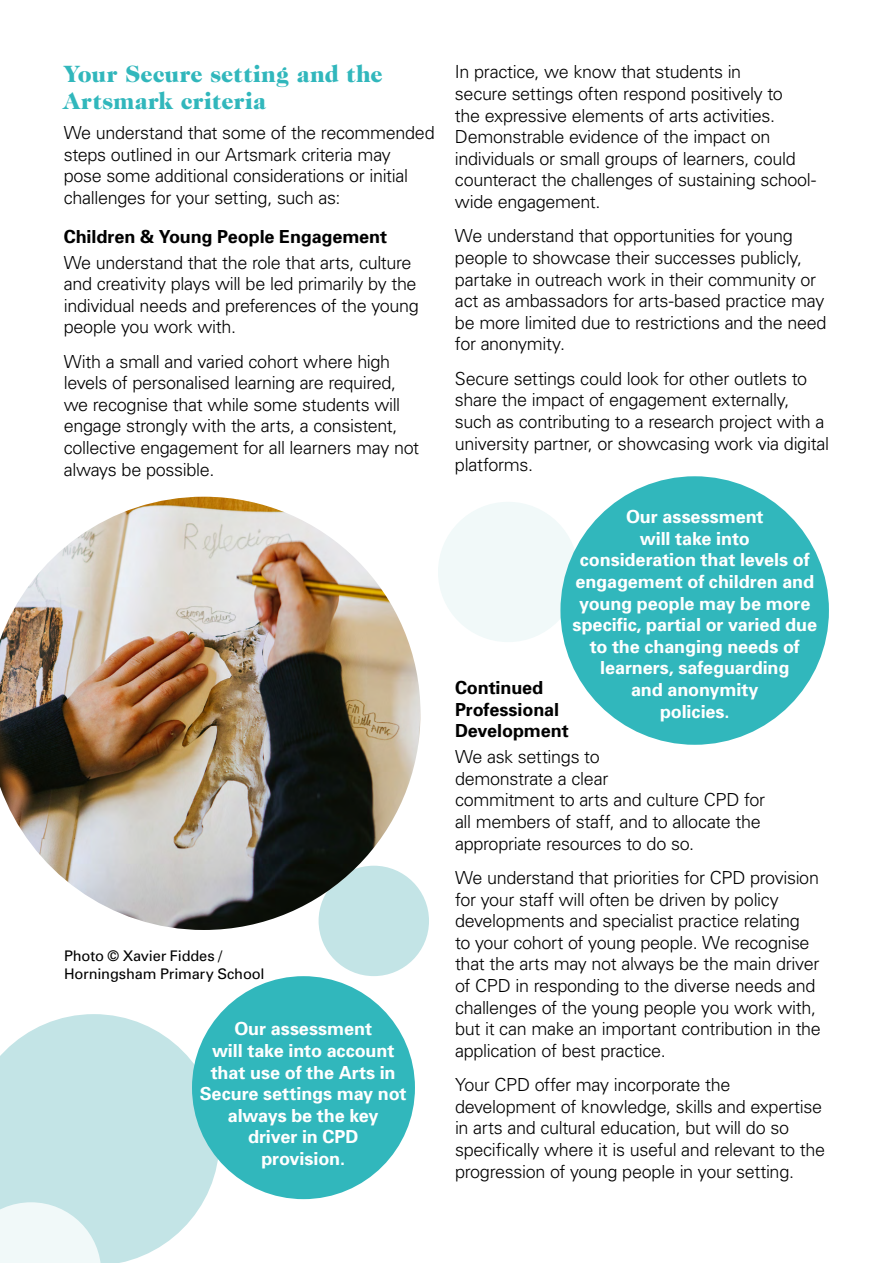
<style>
.page{position:relative;width:893px;height:1263px;background:#fff}
.page>*{position:absolute;margin:0;border:0;box-sizing:border-box;transform-origin:0 0}
.t1{font:900 24px/27px "Caslon 224 IT Cby BT";letter-spacing:-.005em;color:#31b7bc}
.t2{font:300 18px/21.6px "Univers";letter-spacing:-.02em;color:#000}
.t3{font:700 18px/21.6px "Univers";letter-spacing:-.005em;color:#fff;text-align:center}
.t4{font:700 18px/21.6px "Univers";letter-spacing:-.005em;color:#000}
.t5{font:14.7px/17.5px "Univers";letter-spacing:-.01em;color:#000}
</style>
<div class="page">
<svg style="left:0;top:1014px;width:220px;height:249px;background:#cbe7e9"></svg>
<div style="left:319px;top:866px;width:110px;height:110px;background:#c3e4e6;border-radius:50%"></div>
<img style="left:0;top:497px;width:420px;height:433px">
<div style="left:192px;top:976px;width:223px;height:223px;background:#31b7bc;border-radius:50%"></div>
<div style="left:438px;top:502px;width:140px;height:140px;background:#f1f9f9;border-radius:50%"></div>
<div style="left:560px;top:476px;width:269px;height:269px;background:#31b7bc;border-radius:50%"></div>
<svg style="left:0;top:1202px;width:101px;height:61px"></svg>
<h1 class="t1" style="left:64px;top:60px;width:320px">Your Secure setting and the<br>Artsmark criteria</h1>
<p class="t2" style="left:64px;top:122px;width:372px">We understand that some of the recommended steps outlined in our Artsmark criteria may<br>pose some additional considerations or initial challenges for your setting, such as:</p>
<p class="t4" style="left:64px;top:225px;width:325px">Children &amp; Young People Engagement</p>
<p class="t2" style="left:64px;top:251px;width:357px">We understand that the role that arts, culture and creativity plays will be led primarily by the individual needs and preferences of the young people you work with.</p>
<p class="t2" style="left:64px;top:350px;width:357px">With a small and varied cohort where high levels of personalised learning are required, we recognise that while some students will engage strongly with the arts, a consistent, collective engagement for all learners may not always be possible.</p>
<p class="t5" style="left:64px;top:947px;width:202px">Photo © Xavier Fiddes /<br>Horningsham Primary School</p>
<p class="t3" style="left:200px;top:1017px;width:208px">Our assessment<br>will take into account that use of the Arts in<br>Secure settings may not always be the key<br>driver in CPD<br>provision.</p>
<p class="t2" style="left:455px;top:61px;width:363px">In practice, we know that students in<br>secure settings often respond positively to<br>the expressive elements of arts activities.<br>Demonstrable evidence of the impact on individuals or small groups of learners, could counteract the challenges of sustaining school&shy;wide engagement.</p>
<p class="t2" style="left:455px;top:225px;width:373px">We understand that opportunities for young people to showcase their successes publicly, partake in outreach work in their community or act as ambassadors for arts-based practice may be more limited due to restrictions and the need for anonymity.</p>
<p class="t2" style="left:455px;top:367px;width:376px">Secure settings could look for other outlets to share the impact of engagement externally, such as contributing to a research project with a university partner, or showcasing work via digital platforms.</p>
<p class="t3" style="left:573px;top:505px;width:246px">Our assessment<br>will take into<br>consideration that levels of engagement of children and young people may be more specific, partial or varied due to the changing needs of learners, safeguarding<br>and anonymity<br>policies.</p>
<p class="t4" style="left:455px;top:676px;width:115px">Continued<br>Professional<br>Development</p>
<p class="t2" style="left:455px;top:745px;width:312px">We ask settings to<br>demonstrate a clear<br>commitment to arts and culture CPD for all members of staff, and to allocate the appropriate resources to do so.</p>
<p class="t2" style="left:455px;top:866px;width:367px">We understand that priorities for CPD provision for your staff will often be driven by policy developments and specialist practice relating<br>to your cohort of young people. We recognise that the arts may not always be the main driver of CPD in responding to the diverse needs and challenges of the young people you work with, but it can make an important contribution in the application of best practice.</p>
<p class="t2" style="left:455px;top:1073px;width:371px">Your CPD offer may incorporate the development of knowledge, skills and expertise in arts and cultural education, but will do so specifically where it is useful and relevant to the progression of young people in your setting.</p>
</div>
